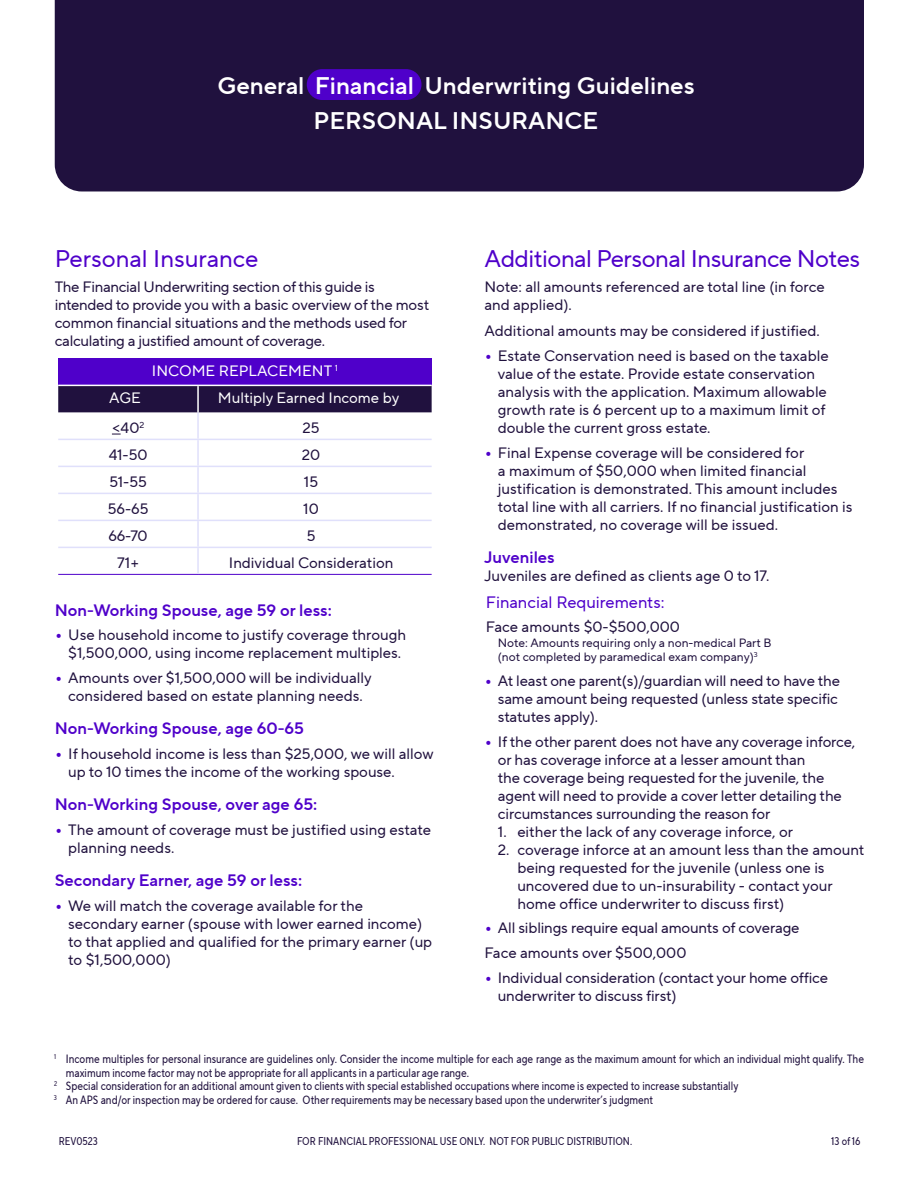
<style>
.page{position:relative;width:918px;height:1188px;background:#fff}
.page>*{position:absolute;margin:0;border:0;box-sizing:border-box;transform-origin:0 0}
.t1{font:24px "TT Norms Pro Dm Bd";color:#fff}
.t2{font:24px "TT Norms Pro";letter-spacing:-.02em;color:#4f00ca}
.t3{font:24px "TT Norms Pro";color:#4f00ca}
.t4{font:16.5px "TT Norms Pro Dm Bd";color:#4f00ca}
.t5{font:16.5px "TT Norms Pro";color:#4f00ca}
.t6{font:15px/18px "TT Norms Pro";color:#20113e}
.t7{font:15px/18px "TT Norms Pro";letter-spacing:-.02em;color:#20113e}
.t8{font:15px "TT Norms Pro";color:#fff}
.t9{font:12px/13.5px "TT Norms Pro Cond";color:#20113e}
.t10{font:12px/14.4px "TT Norms Pro";color:#20113e}
.t11{font:11.25px "TT Norms Pro Cond";color:#20113e}
.s1{font-weight:700;font-size:16.5px;color:#4f00ca}
</style>
<div class="page">
<div style="left:55px;top:0;width:809px;height:191px;background:#20113e"></div>
<div style="left:58px;top:358px;width:374px;height:27px;background:#4f00ca"></div>
<div style="left:58px;top:386px;width:374px;height:26px;background:#20113e"></div>
<hr style="left:197px;top:386px;width:2px;height:26px;background:#fff">
<hr style="left:58px;top:574px;width:140px;height:1px;background:#4f00ca">
<hr style="left:198px;top:574px;width:234px;height:1px;background:#4f00ca">
<hr style="left:197px;top:412px;width:2px;height:27px;background:#e0e0fb">
<hr style="left:58px;top:439px;width:140px;height:1px;background:#e0e0fb">
<hr style="left:198px;top:439px;width:234px;height:1px;background:#e0e0fb">
<hr style="left:197px;top:440px;width:2px;height:26px;background:#e0e0fb">
<hr style="left:58px;top:466px;width:140px;height:1px;background:#e0e0fb">
<hr style="left:198px;top:466px;width:234px;height:1px;background:#e0e0fb">
<hr style="left:197px;top:467px;width:2px;height:26px;background:#e0e0fb">
<hr style="left:58px;top:493px;width:140px;height:1px;background:#e0e0fb">
<hr style="left:198px;top:493px;width:234px;height:1px;background:#e0e0fb">
<hr style="left:197px;top:494px;width:2px;height:26px;background:#e0e0fb">
<hr style="left:58px;top:520px;width:140px;height:1px;background:#e0e0fb">
<hr style="left:198px;top:520px;width:234px;height:1px;background:#e0e0fb">
<hr style="left:197px;top:521px;width:2px;height:26px;background:#e0e0fb">
<hr style="left:58px;top:547px;width:140px;height:1px;background:#e0e0fb">
<hr style="left:198px;top:547px;width:234px;height:1px;background:#e0e0fb">
<hr style="left:197px;top:548px;width:2px;height:26px;background:#e0e0fb">
<div style="left:307px;top:69px;width:115px;height:31px;background:#4f00ca;border-radius:15px"></div>
<h2 class="t1" style="left:217px;top:68px;width:479px">General Financial Underwriting Guidelines</h2>
<h2 class="t1" style="left:314px;top:103px;width:286px">PERSONAL INSURANCE</h2>
<h3 class="t3" style="left:55px;top:241px;width:205px">Personal Insurance</h3>
<p class="t7" style="left:55px;top:277px;width:376px">The Financial Underwriting section of this guide is intended to provide you with a basic overview of the most common financial situations and the methods used for calculating a justified amount of coverage.</p>
<h3 class="t8" style="left:152px;top:360px;width:188px">INCOME REPLACEMENT <sup>1</sup></h3>
<p class="t8" style="left:109px;top:387px;width:33px">AGE</p>
<p class="t8" style="left:218px;top:387px;width:183px">Multiply Earned Income by</p>
<p class="t6" style="left:112px;top:419px;width:34px">&lt;40<sup>2</sup></p>
<p class="t6" style="left:303px;top:419px;width:19px">25</p>
<p class="t6" style="left:109px;top:446px;width:40px">41-50</p>
<p class="t6" style="left:302px;top:446px;width:20px">20</p>
<p class="t6" style="left:109px;top:473px;width:39px">51-55</p>
<p class="t6" style="left:304px;top:473px;width:16px">15</p>
<p class="t6" style="left:108px;top:500px;width:42px">56-65</p>
<p class="t6" style="left:303px;top:500px;width:17px">10</p>
<p class="t6" style="left:109px;top:527px;width:40px">66-70</p>
<p class="t6" style="left:307px;top:527px;width:10px">5</p>
<p class="t6" style="left:117px;top:554px;width:23px">71+</p>
<p class="t6" style="left:229px;top:554px;width:166px">Individual Consideration</p>
<h4 class="t4" style="left:55px;top:598px;width:279px">Non-Working Spouse, age 59 or less:</h4>
<p class="t6" style="left:55px;top:626px;width:353px;text-align:center"><span class="s1">•</span> Use household income to justify coverage through $1,500,000, using income replacement multiples.</p>
<p class="t6" style="left:55px;top:669px;width:318px;text-align:center"><span class="s1">•</span> Amounts over $1,500,000 will be individually considered based on estate planning needs.</p>
<h4 class="t4" style="left:55px;top:717px;width:251px">Non-Working Spouse, age 60-65</h4>
<p class="t6" style="left:68px;top:745px;width:367px;text-indent:-14px"><span class="s1">•</span> If household income is less than $25,000, we will allow up to 10 times the income of the working spouse.</p>
<p class="t4" style="left:55px;top:793px;width:264px">Non-Working Spouse, over age 65:</p>
<p class="t6" style="left:68px;top:821px;width:364px;text-indent:-14px"><span class="s1">•</span> The amount of coverage must be justified using estate planning needs.</p>
<h4 class="t4" style="left:55px;top:869px;width:249px">Secondary Earner, age 59 or less:</h4>
<p class="t6" style="left:68px;top:897px;width:365px;text-indent:-14px"><span class="s1">•</span> We will match the coverage available for the secondary earner (spouse with lower earned income) to that applied and qualified for the primary earner (up to $1,500,000)</p>
<h3 class="t2" style="left:484px;top:241px;width:377px">Additional Personal Insurance Notes</h3>
<p class="t6" style="left:484px;top:277px;width:342px">Note: all amounts referenced are total line (in force and applied).</p>
<p class="t6" style="left:484px;top:322px;width:337px">Additional amounts may be considered if justified.</p>
<p class="t6" style="left:498px;top:347px;width:332px;text-indent:-14px"><span class="s1">•</span> Estate Conservation need is based on the taxable value of the estate. Provide estate conservation analysis with the application. Maximum allowable growth rate is 6 percent up to a maximum limit of double the current gross estate.</p>
<p class="t6" style="left:498px;top:443px;width:356px;text-indent:-14px"><span class="s1">•</span> Final Expense coverage will be considered for<br>a maximum of $50,000 when limited financial justification is demonstrated. This amount includes total line with all carriers. If no financial justification is demonstrated, no coverage will be issued.</p>
<h4 class="t4" style="left:484px;top:545px;width:72px">Juveniles</h4>
<p class="t6" style="left:484px;top:567px;width:286px">Juveniles are defined as clients age 0 to 17.</p>
<h4 class="t5" style="left:486px;top:590px;width:180px">Financial Requirements:</h4>
<p class="t6" style="left:486px;top:618px;width:196px">Face amounts $0-$500,000</p>
<p class="t10" style="left:498px;top:635px;width:275px">Note: Amounts requiring only a non-medical Part B (not completed by paramedical exam company)<sup>3</sup></p>
<p class="t6" style="left:498px;top:672px;width:344px;text-indent:-14px"><span class="s1">•</span> At least one parent(s)/guardian will need to have the same amount being requested (unless state specific statutes apply).</p>
<p class="t6" style="left:498px;top:732px;width:359px;text-indent:-14px"><span class="s1">•</span> If the other parent does not have any coverage inforce, or has coverage inforce at a lesser amount than<br>the coverage being requested for the juvenile, the agent will need to provide a cover letter detailing the circumstances surrounding the reason for</p>
<p class="t6" style="left:498px;top:822px;width:297px">1. either the lack of any coverage inforce, or</p>
<p class="t6" style="left:517px;top:840px;width:348px;text-indent:-20px">2. coverage inforce at an amount less than the amount being requested for the juvenile (unless one is uncovered due to un-insurability - contact your home office underwriter to discuss first)</p>
<p class="t6" style="left:484px;top:919px;width:317px"><span class="s1">•</span> All siblings require equal amounts of coverage</p>
<p class="t6" style="left:484px;top:944px;width:204px">Face amounts over $500,000</p>
<p class="t6" style="left:498px;top:969px;width:332px;text-indent:-14px"><span class="s1">•</span> Individual consideration (contact your home office underwriter to discuss first)</p>
<h3 class="t9" style="left:66px;top:1052px;width:800px;text-indent:-12px"><sup>1</sup> Income multiples for personal insurance are guidelines only. Consider the income multiple for each age range as the maximum amount for which an individual might qualify. The maximum income factor may not be appropriate for all applicants in a particular age range.</h3>
<p class="t9" style="left:54px;top:1079px;width:686px"><sup>2</sup> Special consideration for an additional amount given to clients with special established occupations where income is expected to increase substantially</p>
<p class="t9" style="left:54px;top:1093px;width:601px"><sup>3</sup> An APS and/or inspection may be ordered for cause. Other requirements may be necessary based upon the underwriter’s judgment</p>
<p class="t11" style="left:59px;top:1133px;width:41px">REV0523</p>
<p class="t11" style="left:297px;top:1133px;width:337px">FOR FINANCIAL PROFESSIONAL USE ONLY. NOT FOR PUBLIC DISTRIBUTION.</p>
<p class="t11" style="left:831px;top:1133px;width:31px">13 of 16</p>
</div>
